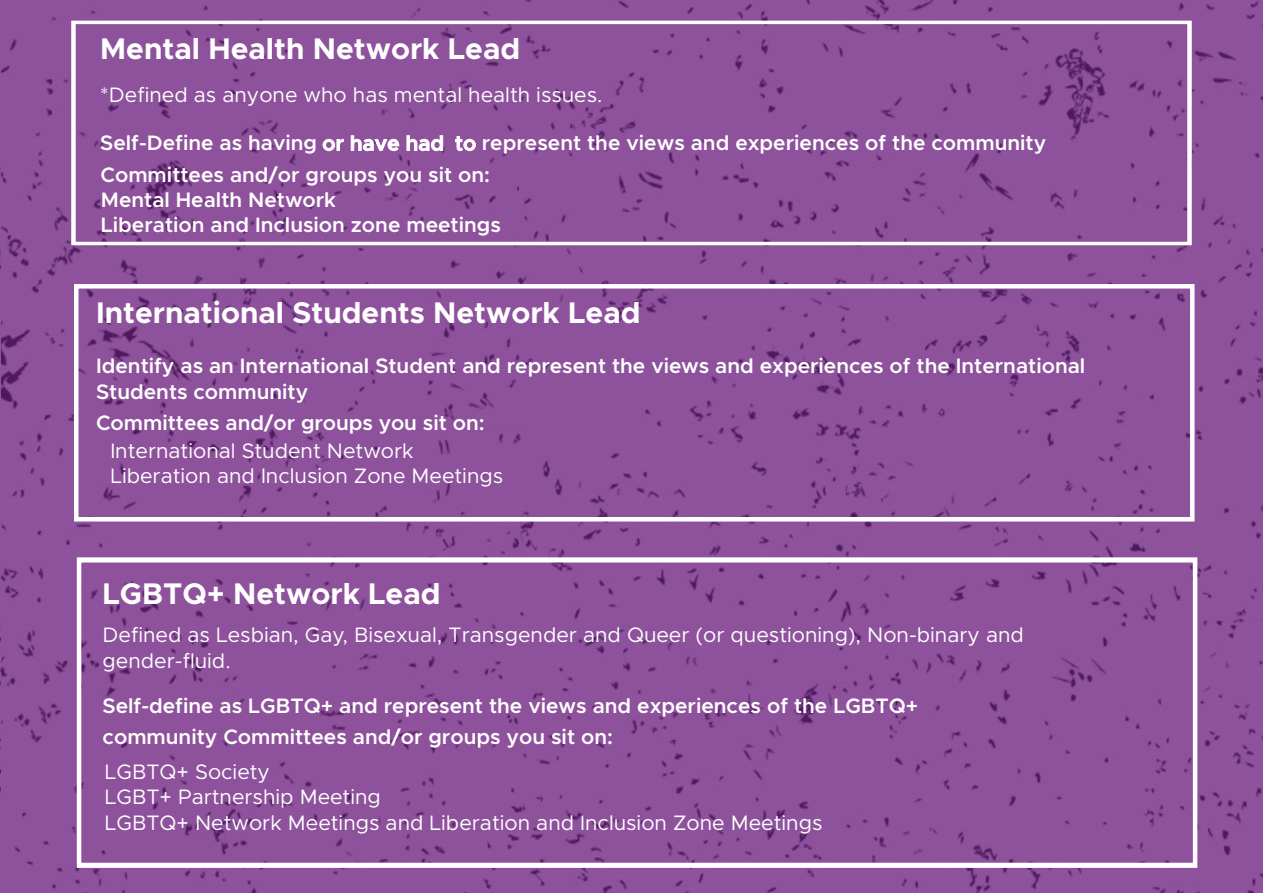
<style>
.page{position:relative;width:1263px;height:893px;background:#fff}
.page>*{position:absolute;margin:0;border:0;box-sizing:border-box;transform-origin:0 0}
.t1{font:700 30px "Metropolis";color:#fff}
.t2{font:600 21px/31.2px "Metropolis";color:#fff}
.t3{font:21px/25.2px "Metropolis";color:#fff}
</style>
<div class="page">
<div style="left:1px;top:0;width:1262px;height:893px;background:#8e529c"></div>
<div style="left:71px;top:20px;width:1120px;height:225px;border:4px solid #fff"></div>
<div style="left:74px;top:284px;width:1120px;height:237px;border:4px solid #fff"></div>
<div style="left:77px;top:557px;width:1120px;height:311px;border:5px solid #fff"></div>
<p class="t1" style="left:100px;top:30px;width:421px">Mental Health Network Lead</p>
<p class="t3" style="left:100px;top:82px;width:504px">*Defined as anyone who has mental health issues.</p>
<p class="t2" style="left:100px;top:128px;width:947px">Self-Define as having or have had to represent the views and experiences of the community<br>Committees and/or groups you sit on:</p>
<p class="t2" style="left:101px;top:187px;width:402px;line-height:25.2px">Mental Health Network<br>Liberation and Inclusion zone meetings</p>
<p class="t1" style="left:96px;top:293px;width:546px">International Students Network Lead</p>
<p class="t2" style="left:96px;top:354px;width:991px;line-height:25.2px">Identify as an International Student and represent the views and experiences of the International<br>Students community</p>
<p class="t2" style="left:96px;top:407px;width:390px">Committees and/or groups you sit on:</p>
<p class="t3" style="left:110px;top:438px;width:394px">International Student Network<br>Liberation and Inclusion Zone Meetings</p>
<p class="t1" style="left:103px;top:575px;width:339px">LGBTQ+ Network Lead</p>
<p class="t3" style="left:103px;top:623px;width:923px">Defined as Lesbian, Gay, Bisexual, Transgender and Queer (or questioning), Non-binary and gender-fluid.</p>
<p class="t2" style="left:103px;top:690px;width:817px">Self-define as LGBTQ+ and represent the views and experiences of the LGBTQ+ community Committees and/or groups you sit on:</p>
<p class="t3" style="left:105px;top:759px;width:719px">LGBTQ+ Society<br>LGBT+ Partnership Meeting<br>LGBTQ+ Network Meetings and Liberation and Inclusion Zone Meetings</p>
</div>
